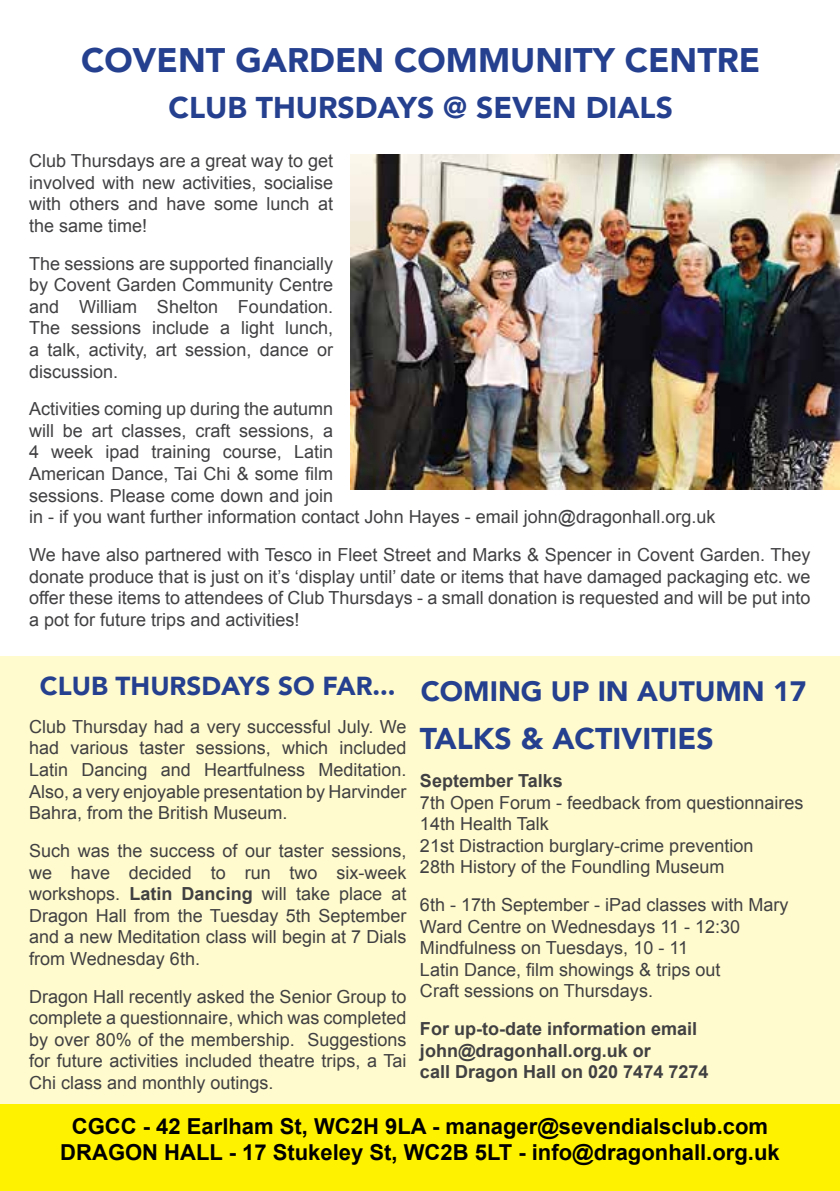
<style>
.page{position:relative;width:840px;height:1191px;background:#fff}
.page>*{position:absolute;margin:0;border:0;box-sizing:border-box;transform-origin:0 0}
.t1{font:900 34px "Avenir";color:#25408f}
.t2{font:900 30px "Avenir";color:#25408f}
.t3{font:900 28px "Avenir";color:#25408f}
.t4{font:900 26px "Avenir";color:#25408f}
.t5{font:700 22px/26.4px "Arial";color:#000;text-align:center}
.t6{font:18px/21.6px "Arial";color:#414042;text-align:justify}
.t7{font:700 18px/21.6px "Arial";color:#414042}
.s1{font-weight:700}
</style>
<div class="page">
<div style="left:0;top:656px;width:839px;height:448px;background:#fffbce"></div>
<div style="left:0;top:1105px;width:839px;height:86px;background:#fff200"></div>
<img style="left:350px;top:154px;width:489px;height:335px">
<h1 class="t1" style="left:81px;top:31px;width:680px">COVENT GARDEN COMMUNITY CENTRE</h1>
<h2 class="t2" style="left:168px;top:82px;width:505px">CLUB THURSDAYS @ SEVEN DIALS</h2>
<p class="t6" style="left:29px;top:150px;width:305px">Club Thursdays are a great way to get involved with new activities, socialise with others and have some lunch at the same time!</p>
<p class="t6" style="left:29px;top:253px;width:305px">The sessions are supported financially by Covent Garden Community Centre and William Shelton Foundation.<br>The sessions include a light lunch, a talk, activity, art session, dance or discussion.</p>
<p class="t6" style="left:29px;top:398px;width:687px;text-align:left">Activities coming up during the autumn<br>will be art classes, craft sessions, a<br>4 week ipad training course, Latin<br>American Dance, Tai Chi &amp; some film<br>sessions. Please come down and join<br>in - if you want further information contact John Hayes - email john@dragonhall.org.uk</p>
<p class="t6" style="left:29px;top:544px;width:782px">We have also partnered with Tesco in Fleet Street and Marks &amp; Spencer in Covent Garden. They donate produce that is just on it’s ‘display until’ date or items that have damaged packaging etc. we offer these items to attendees of Club Thursdays - a small donation is requested and will be put into a pot for future trips and activities!</p>
<h3 class="t4" style="left:40px;top:664px;width:357px">CLUB THURSDAYS SO FAR...</h3>
<p class="t6" style="left:29px;top:716px;width:378px">Club Thursday had a very successful July. We had various taster sessions, which included Latin Dancing and Heartfulness Meditation.<br>Also, a very enjoyable presentation by Harvinder Bahra, from the British Museum.</p>
<p class="t6" style="left:29px;top:840px;width:379px">Such was the success of our taster sessions, we have decided to run two six-week workshops. <span class="s1">Latin Dancing</span> will take place at Dragon Hall from the Tuesday 5th September and a new Meditation class will begin at 7 Dials from Wednesday 6th.</p>
<p class="t6" style="left:29px;top:985px;width:379px">Dragon Hall recently asked the Senior Group to complete a questionnaire, which was completed by over 80% of the membership. Suggestions for future activities included theatre trips, a Tai Chi class and monthly outings.</p>
<h3 class="t3" style="left:420px;top:667px;width:387px">COMING UP IN AUTUMN 17</h3>
<h2 class="t2" style="left:420px;top:713px;width:295px">TALKS &amp; ACTIVITIES</h2>
<p class="t7" style="left:420px;top:770px;width:144px">September Talks</p>
<p class="t6" style="left:420px;top:791px;width:385px;text-align:left">7th Open Forum - feedback from questionnaires 14th Health Talk<br>21st Distraction burglary-crime prevention<br>28th History of the Foundling Museum</p>
<p class="t6" style="left:420px;top:894px;width:370px;text-align:left">6th - 17th September - iPad classes with Mary Ward Centre on Wednesdays 11 - 12:30<br>Mindfulness on Tuesdays, 10 - 11<br>Latin Dance, film showings &amp; trips out<br>Craft sessions on Thursdays.</p>
<p class="t7" style="left:420px;top:1018px;width:290px">For up-to-date information email john@dragonhall.org.uk or<br>call Dragon Hall on 020 7474 7274</p>
<p class="t5" style="left:60px;top:1113px;width:720px">CGCC - 42 Earlham St, WC2H 9LA - manager@sevendialsclub.com<br>DRAGON HALL - 17 Stukeley St, WC2B 5LT - info@dragonhall.org.uk</p>
</div>
